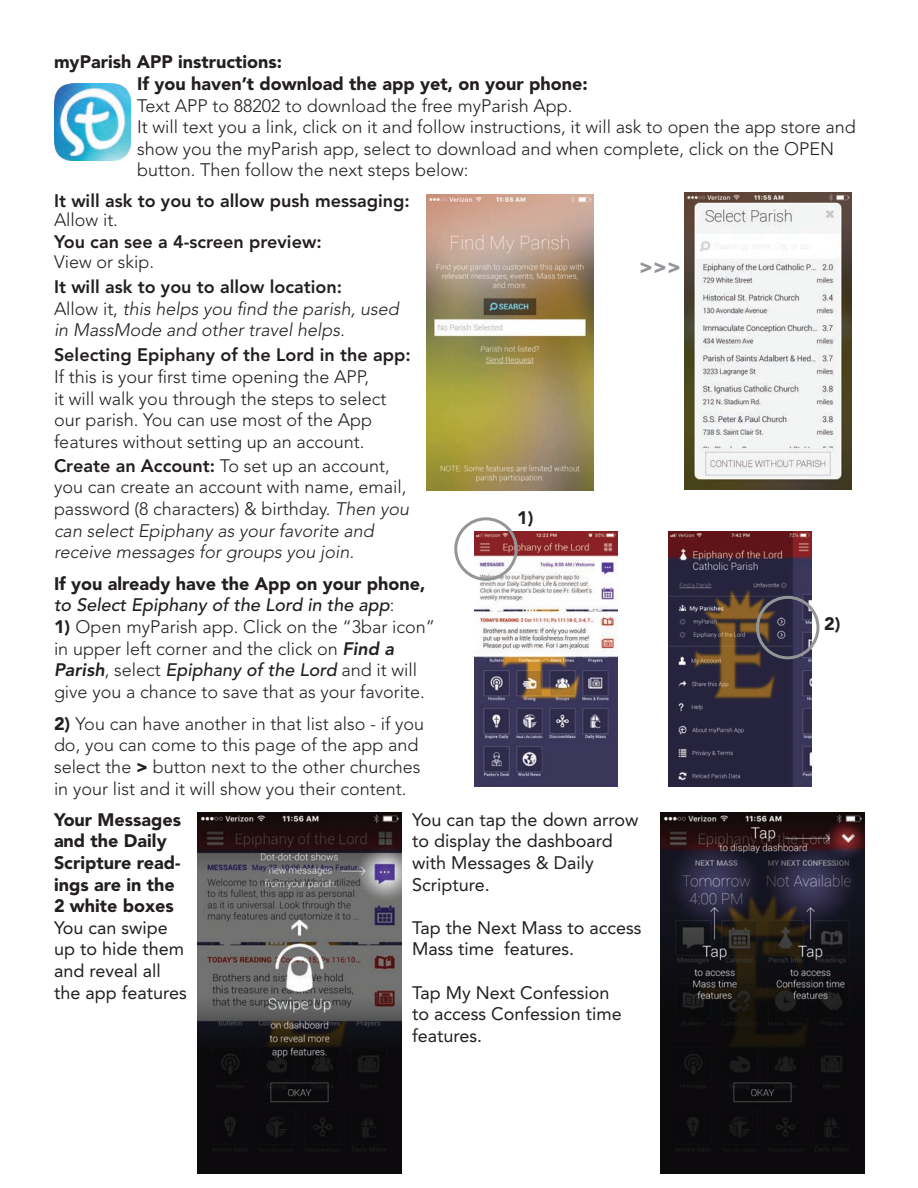
<style>
.page{position:relative;width:918px;height:1188px;background:#fff}
.page>*{position:absolute;margin:0;border:0;box-sizing:border-box;transform-origin:0 0}
.t1{font:900 20.85px "Avenir";color:#939598}
.t2{font:300 18px/21.6px "Avenir";color:#231f20}
.t3{font:18px/21.6px "Avenir";color:#231f20}
.t4{font:900 18px/21.6px "Avenir";color:#231f20}
.t5{font:italic 300 18px/21.6px "Avenir";color:#231f20}
.t6{font:800 18px "Avenir";color:#231f20}
.s1{font-weight:800;font-style:normal}
.s2{font-style:normal}
.s3{font-weight:800}
.s4{font-style:italic}
.s5{font-weight:500;font-style:italic}
.s6{font-weight:300}
.s7{font-weight:900}
.s8{font-weight:800;font-style:italic}
</style>
<div class="page">
<img style="left:198px;top:812px;width:203px;height:362px">
<img style="left:660px;top:812px;width:204px;height:362px">
<img style="left:474px;top:532px;width:144px;height:255px">
<img style="left:668px;top:532px;width:144px;height:255px">
<div style="left:454px;top:517px;width:64px;height:64px;border:3px solid #939598;border-radius:50%"></div>
<div style="left:756px;top:596px;width:63px;height:63px;border:3px solid #939598;border-radius:50%"></div>
<img style="left:427px;top:194px;width:167px;height:297px">
<img style="left:684px;top:193px;width:167px;height:296px">
<img style="left:54px;top:84px;width:77px;height:77px">
<p class="t4" style="left:54px;top:50px;width:230px">myParish APP instructions:</p>
<p class="t4" style="left:137px;top:73px;width:452px">If you haven’t download the app yet, on your phone:</p>
<p class="t2" style="left:137px;top:95px;width:720px">Text APP to 88202 to download the free myParish App.<br>It will text you a link, click on it and follow instructions, it will ask to open the app store and show you the myParish app, select to download and when complete, click on the OPEN button. Then follow the next steps below:</p>
<p class="t6" style="left:54px;top:190px;width:357px">It will ask to you to allow push messaging:</p>
<p class="t2" style="left:54px;top:209px;width:66px">Allow it.</p>
<p class="t6" style="left:54px;top:232px;width:269px">You can see a 4-screen preview:</p>
<p class="t2" style="left:54px;top:251px;width:102px">View or skip.</p>
<p class="t5" style="left:54px;top:276px;width:346px"><span class="s1">It will ask to you to allow location:<br></span><span class="s2">Allow it,</span> this helps you find the parish, used in MassMode and other travel helps.</p>
<p class="t6" style="left:54px;top:344px;width:358px">Selecting Epiphany of the Lord in the app:</p>
<p class="t2" style="left:54px;top:366px;width:334px">If this is your first time opening the APP,<br>it will walk you through the steps to select our parish. You can use most of the App features without setting up an account.</p>
<p class="t2" style="left:54px;top:455px;width:357px"><span class="s3">Create an Account:</span> To set up an account, you can create an account with name, email, password (8 characters) &amp; birthday. <span class="s4">Then you can select Epiphany as your favorite and receive messages for groups you join.</span></p>
<p class="t4" style="left:54px;top:573px;width:373px">If you already have the App on your phone, <span class="s5">to Select Epiphany of the Lord in the app</span><span class="s6">:</span></p>
<p class="t2" style="left:54px;top:616px;width:383px"><span class="s7">1)</span> Open myParish app. Click on the “3bar icon” in upper left corner and the click on <span class="s8">Find a Parish</span>, select <span class="s5">Epiphany of the Lord</span> and it will give you a chance to save that as your favorite.</p>
<p class="t2" style="left:54px;top:713px;width:372px"><span class="s7">2)</span> You can have another in that list also - if you do, you can come to this page of the app and select the <span class="s7">&gt;</span> button next to the other churches in your list and it will show you their content.</p>
<p class="t4" style="left:517px;top:506px;width:18px">1)</p>
<p class="t1" style="left:639px;top:254px;width:43px">&gt;&gt;&gt;</p>
<p class="t4" style="left:54px;top:809px;width:129px">Your Messages and the Daily<br>Scripture read&shy;ings are in the<br>2 white boxes</p>
<p class="t3" style="left:54px;top:917px;width:134px">You can swipe up to hide them and reveal all the app features</p>
<p class="t3" style="left:412px;top:809px;width:228px">You can tap the down arrow to display the dashboard with Messages &amp; Daily<br>Scripture.</p>
<p class="t3" style="left:412px;top:917px;width:231px">Tap the Next Mass to access<br>Mass time features.</p>
<p class="t3" style="left:412px;top:982px;width:211px">Tap My Next Confession to access Confession time features.</p>
<p class="t4" style="left:824px;top:613px;width:18px">2)</p>
</div>
